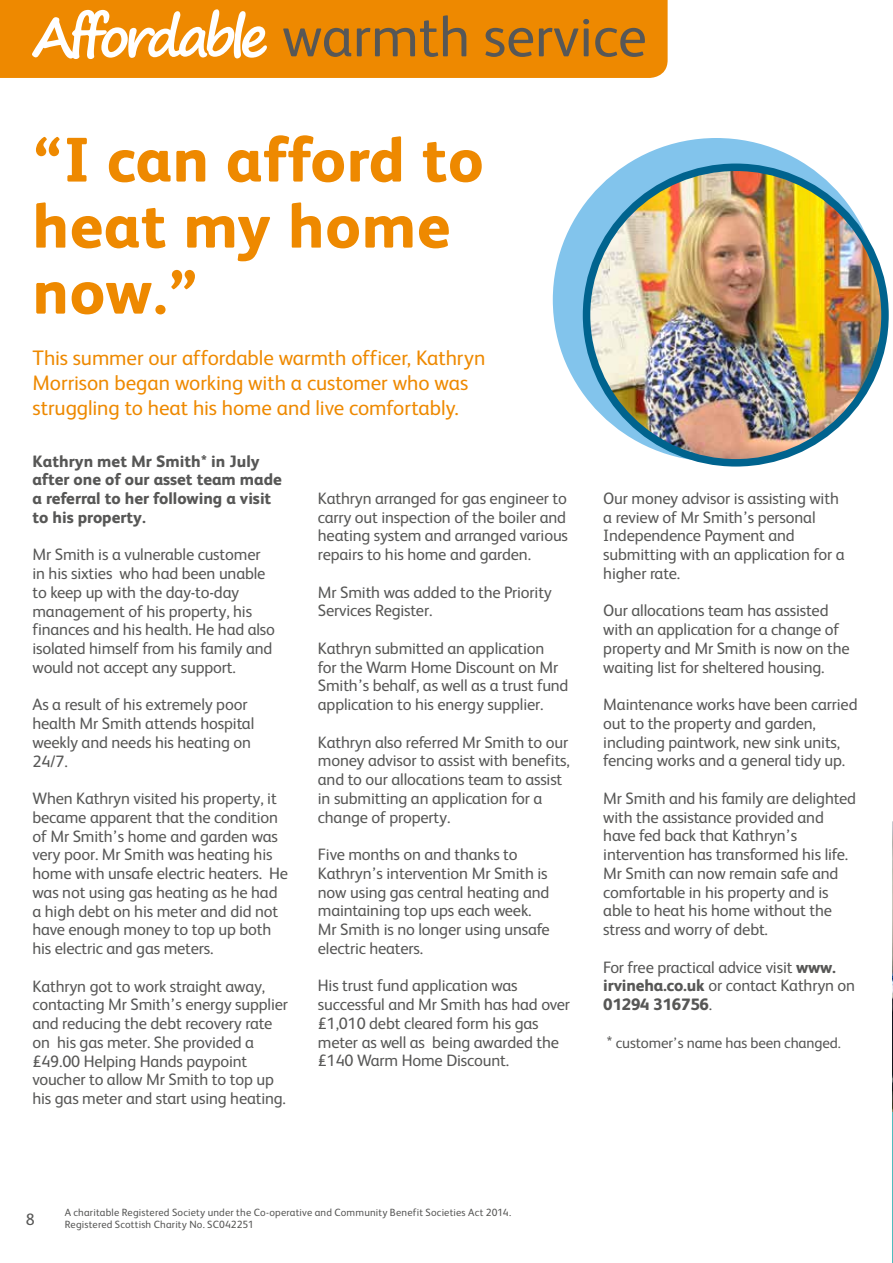
<style>
.page{position:relative;width:893px;height:1263px;background:#fff}
.page>*{position:absolute;margin:0;border:0;box-sizing:border-box;transform-origin:0 0}
.t1{font:800 63px/66px "FS Albert";letter-spacing:.01em;color:#ee8900}
.t2{font:57.75px "FS Albert";color:#575756}
.t3{font:21px/24.8px "FS Albert";letter-spacing:-.005em;color:#ee8900}
.t4{font:16.5px/18.8px "FS Albert";letter-spacing:-.01em;color:#575756}
.t5{font:800 16.5px/18.8px "FS Albert";color:#575756}
.t6{font:15px "FS Albert";letter-spacing:-.01em;color:#575756}
.t7{font:10.5px/12.8px "FS Albert";letter-spacing:.015em;color:#575756}
.s1{font-family:"Segoe Print";font-weight:700;font-size:54.75px;color:#fff}
.s2{font-weight:800}
.s3{font-size:16.5px}
</style>
<div class="page">
<svg style="left:892px;top:821px;width:1px;height:442px"></svg>
<div style="left:0;top:0;width:668px;height:78px;background:#ee8900"></div>
<div style="left:553px;top:138px;width:327px;height:324px;background:#82c4ec;border-radius:50%"></div>
<img style="left:586px;top:167px;width:299px;height:296px">
<div style="left:583px;top:164px;width:306px;height:303px;border:7px solid #00638e;border-radius:50%"></div>
<h2 class="t2" style="left:32px;top:-2px;width:616px"><span class="s1">Affordable</span> warmth service</h2>
<h1 class="t1" style="left:32px;top:124px;width:453px">“I can afford to heat my home now.”</h1>
<p class="t3" style="left:32px;top:345px;width:454px">This summer our affordable warmth officer, Kathryn<br>Morrison began working with a customer who was struggling to heat his home and live comfortably.</p>
<p class="t5" style="left:32px;top:451px;width:251px">Kathryn met Mr Smith* in July after one of our asset team made a referral to her following a visit to his property.</p>
<p class="t4" style="left:32px;top:544px;width:244px">Mr Smith is a vulnerable customer in his sixties who had been unable to keep up with the day-to-day management of his property, his finances and his health. He had also isolated himself from his family and would not accept any support.</p>
<p class="t4" style="left:32px;top:694px;width:223px">As a result of his extremely poor health Mr Smith attends hospital weekly and needs his heating on<br>24/7.</p>
<p class="t4" style="left:32px;top:788px;width:257px">When Kathryn visited his property, it became apparent that the condition of Mr Smith’s home and garden was very poor. Mr Smith was heating his home with unsafe electric heaters. He was not using gas heating as he had a high debt on his meter and did not have enough money to top up both his electric and gas meters.</p>
<p class="t4" style="left:32px;top:976px;width:257px">Kathryn got to work straight away, contacting Mr Smith’s energy supplier and reducing the debt recovery rate on his gas meter. She provided a £49.00 Helping Hands paypoint voucher to allow Mr Smith to top up his gas meter and start using heating.</p>
<p class="t4" style="left:318px;top:488px;width:252px">Kathryn arranged for gas engineer to carry out inspection of the boiler and heating system and arranged various repairs to his home and garden.</p>
<p class="t4" style="left:318px;top:582px;width:236px">Mr Smith was added to the Priority<br>Services Register.</p>
<p class="t4" style="left:318px;top:638px;width:252px">Kathryn submitted an application<br>for the Warm Home Discount on Mr Smith’s behalf, as well as a trust fund application to his energy supplier.</p>
<p class="t4" style="left:318px;top:732px;width:253px">Kathryn also referred Mr Smith to our money advisor to assist with benefits, and to our allocations team to assist in submitting an application for a change of property.</p>
<p class="t4" style="left:318px;top:844px;width:233px">Five months on and thanks to<br>Kathryn’s intervention Mr Smith is now using gas central heating and maintaining top ups each week.<br>Mr Smith is no longer using unsafe electric heaters.</p>
<p class="t4" style="left:318px;top:975px;width:254px">His trust fund application was successful and Mr Smith has had over £1,010 debt cleared form his gas meter as well as being awarded the £140 Warm Home Discount.</p>
<p class="t4" style="left:603px;top:488px;width:243px">Our money advisor is assisting with a review of Mr Smith’s personal<br>Independence Payment and submitting with an application for a higher rate.</p>
<p class="t4" style="left:603px;top:600px;width:248px">Our allocations team has assisted with an application for a change of property and Mr Smith is now on the waiting list for sheltered housing.</p>
<p class="t4" style="left:603px;top:694px;width:256px">Maintenance works have been carried out to the property and garden, including paintwork, new sink units, fencing works and a general tidy up.</p>
<p class="t4" style="left:603px;top:788px;width:254px">Mr Smith and his family are delighted with the assistance provided and have fed back that Kathryn’s intervention has transformed his life.<br>Mr Smith can now remain safe and comfortable in his property and is able to heat his home without the stress and worry of debt.</p>
<p class="t4" style="left:603px;top:957px;width:253px">For free practical advice visit <span class="s2">www. irvineha.co.uk</span> or contact Kathryn on<br><span class="s2">01294 316756</span>.</p>
<p class="t6" style="left:607px;top:1033px;width:235px"><span class="s3">*</span> customer’s name has been changed.</p>
<p class="t4" style="left:26px;top:1209px;width:11px">8</p>
<p class="t7" style="left:65px;top:1205px;width:448px">A charitable Registered Society under the Co-operative and Community Benefit Societies Act 2014.<br>Registered Scottish Charity No. SC042251</p>
</div>
